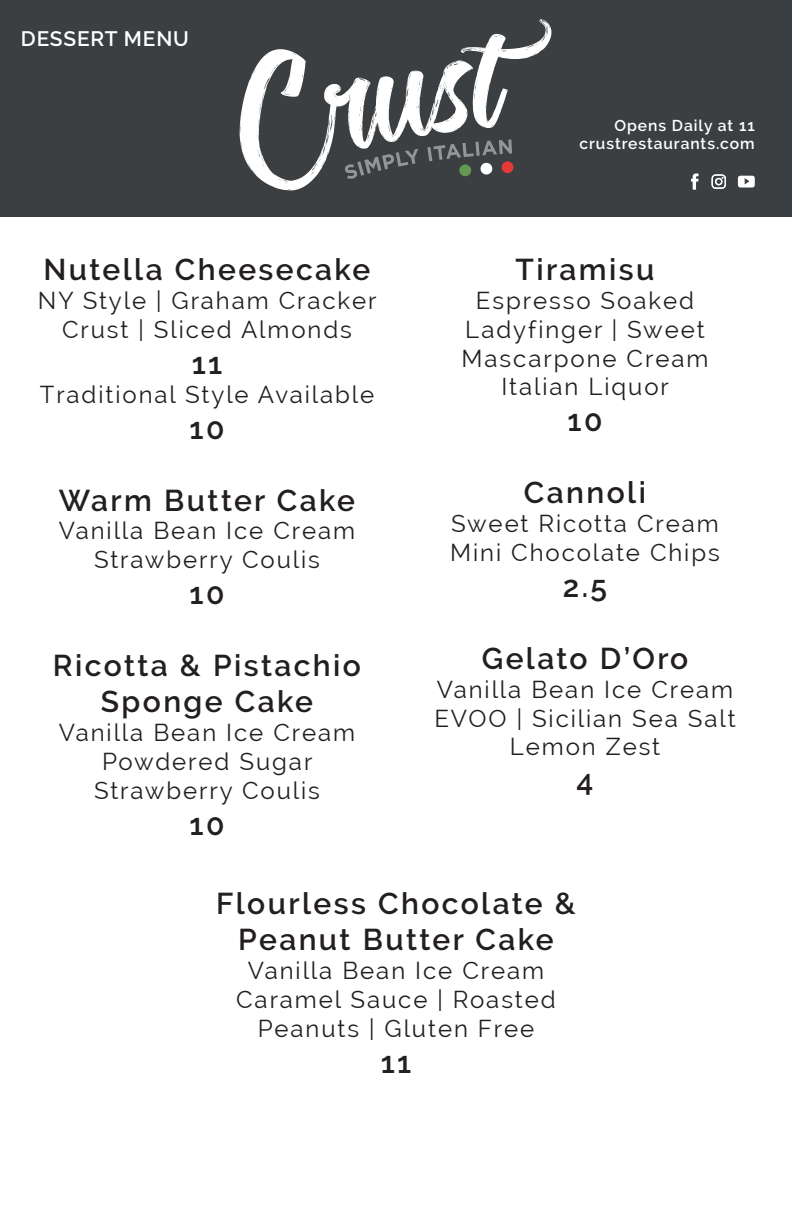
<style>
.page{position:relative;width:792px;height:1224px;background:#fff}
.page>*{position:absolute;margin:0;border:0;box-sizing:border-box;transform-origin:0 0}
.t1{font:600 30px "Raleway";letter-spacing:.08em;color:#231f20}
.t2{font:24px/28.8px "Raleway";letter-spacing:.08em;color:#231f20;text-align:center}
.t3{font:600 20.8px "Raleway";letter-spacing:.04em;color:#fff}
.t4{font:600 15.6px/18.2px "Raleway";letter-spacing:.06em;color:#fff;text-align:right}
</style>
<div class="page">
<div style="left:0;top:0;width:792px;height:216px;background:#3c3f41"></div>
<svg style="left:239px;top:19px;width:313px;height:172px"></svg>
<svg style="left:691px;top:174px;width:8px;height:16px"></svg>
<svg style="left:712px;top:184px;width:14px;height:5px"></svg>
<img style="left:712px;top:174px;width:14px;height:10px">
<svg style="left:738px;top:176px;width:17px;height:12px"></svg>
<p class="t3" style="left:21px;top:27px;width:169px">DESSERT MENU</p>
<p class="t1" style="left:44px;top:252px;width:328px">Nutella Cheesecake</p>
<p class="t2" style="left:38px;top:286px;width:340px">NY Style | Graham Cracker</p>
<p class="t2" style="left:62px;top:315px;width:291px">Crust | Sliced Almonds</p>
<p class="t1" style="left:192px;top:346px;width:32px">11</p>
<p class="t2" style="left:40px;top:380px;width:336px">Traditional Style Available</p>
<p class="t1" style="left:190px;top:411px;width:36px">10</p>
<p class="t1" style="left:59px;top:483px;width:298px">Warm Butter Cake</p>
<p class="t2" style="left:59px;top:516px;width:298px">Vanilla Bean Ice Cream<br>Strawberry Coulis</p>
<p class="t1" style="left:190px;top:576px;width:36px">10</p>
<p class="t1" style="left:53px;top:648px;width:310px">Ricotta &amp; Pistachio</p>
<p class="t1" style="left:101px;top:684px;width:214px">Sponge Cake</p>
<p class="t2" style="left:59px;top:718px;width:298px">Vanilla Bean Ice Cream<br>Powdered Sugar<br>Strawberry Coulis</p>
<p class="t1" style="left:190px;top:807px;width:36px">10</p>
<p class="t4" style="left:579px;top:117px;width:177px">Opens Daily at 11 crustrestaurants.com</p>
<p class="t1" style="left:516px;top:252px;width:140px">Tiramisu</p>
<p class="t2" style="left:462px;top:286px;width:248px">Espresso Soaked<br>Ladyfinger | Sweet<br>Mascarpone Cream<br>Italian Liquor</p>
<p class="t1" style="left:568px;top:404px;width:36px">10</p>
<p class="t1" style="left:524px;top:476px;width:124px">Cannoli</p>
<p class="t2" style="left:450px;top:509px;width:271px;text-align:left">Sweet Ricotta Cream<br>Mini Chocolate Chips</p>
<p class="t1" style="left:563px;top:569px;width:46px">2.5</p>
<p class="t1" style="left:482px;top:641px;width:208px">Gelato D’Oro</p>
<p class="t2" style="left:434px;top:675px;width:303px">Vanilla Bean Ice Cream<br>EVOO | Sicilian Sea Salt<br>Lemon Zest</p>
<p class="t1" style="left:577px;top:764px;width:18px">4</p>
<p class="t1" style="left:216px;top:887px;width:361px">Flourless Chocolate &amp;</p>
<p class="t1" style="left:238px;top:923px;width:317px">Peanut Butter Cake</p>
<p class="t2" style="left:236px;top:956px;width:321px">Vanilla Bean Ice Cream<br>Caramel Sauce | Roasted<br>Peanuts | Gluten Free</p>
<p class="t1" style="left:381px;top:1045px;width:32px">11</p>
</div>
